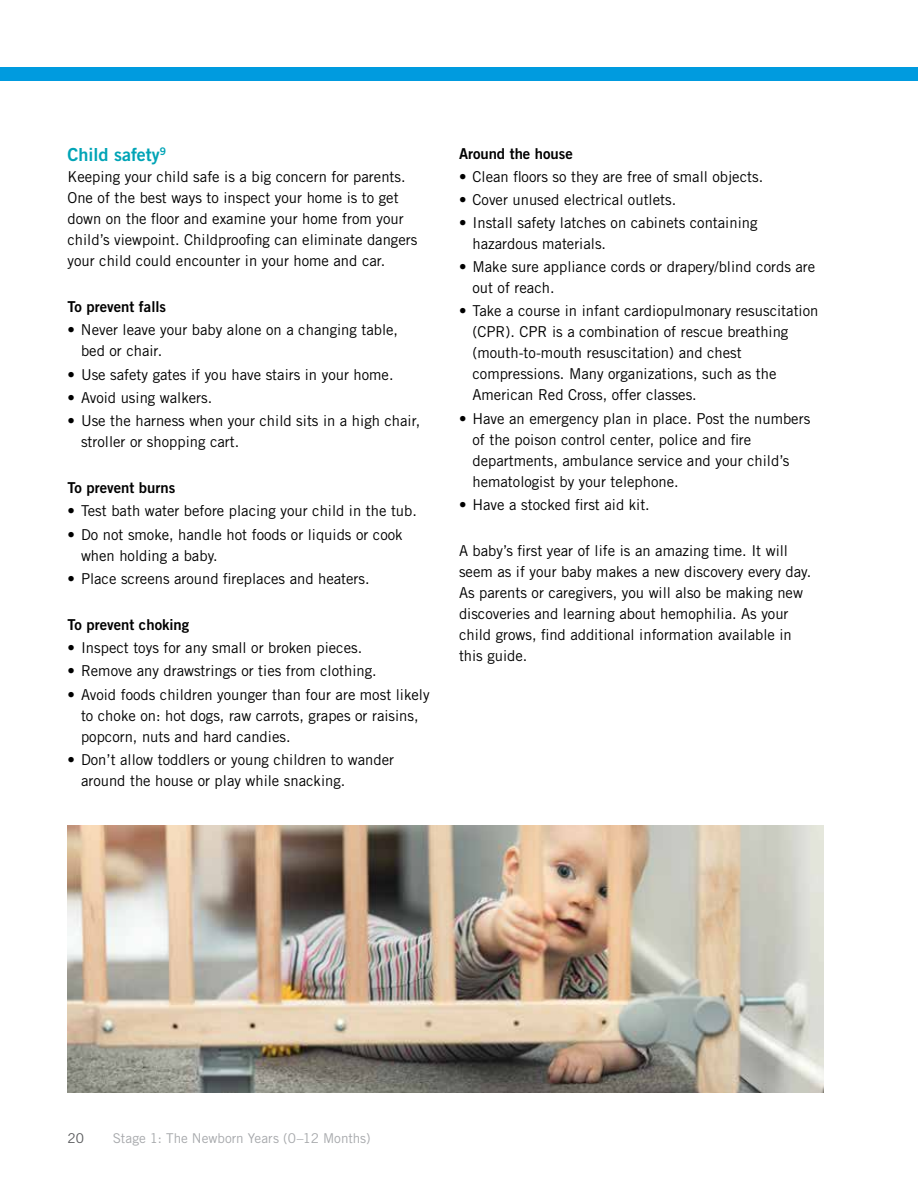
<style>
.page{position:relative;width:918px;height:1188px;background:#fff}
.page>*{position:absolute;margin:0;border:0;box-sizing:border-box;transform-origin:0 0}
.t1{font:18px "Trade Gothic Bold Two";color:#00a4b6}
.t2{font:15px/21px "Trade Gothic";color:#000}
.t3{font:15px "Trade Gothic Bold Two";color:#000}
.t4{font:13.5px "Trade Gothic";color:#a7a9ac}
.t5{font:13.5px "Trade Gothic";color:#58595b}
</style>
<div class="page">
<div style="left:0;top:68px;width:918px;height:13px;background:#009bdf"></div>
<img style="left:68px;top:825px;width:756px;height:268px">
<p class="t1" style="left:68px;top:143px;width:100px">Child safety<sup>9</sup></p>
<p class="t2" style="left:68px;top:166px;width:351px">Keeping your child safe is a big concern for parents.<br>One of the best ways to inspect your home is to get down on the floor and examine your home from your child’s viewpoint. Childproofing can eliminate dangers your child could encounter in your home and car.</p>
<p class="t3" style="left:68px;top:298px;width:100px">To prevent falls</p>
<p class="t2" style="left:81px;top:319px;width:319px;text-indent:-14px">• Never leave your baby alone on a changing table, bed or chair.</p>
<p class="t2" style="left:68px;top:364px;width:328px">• Use safety gates if you have stairs in your home.</p>
<p class="t2" style="left:68px;top:387px;width:146px">• Avoid using walkers.</p>
<p class="t2" style="left:81px;top:410px;width:341px;text-indent:-13px">• Use the harness when your child sits in a high chair, stroller or shopping cart.</p>
<p class="t3" style="left:68px;top:479px;width:109px">To prevent burns</p>
<p class="t2" style="left:68px;top:500px;width:351px">• Test bath water before placing your child in the tub.</p>
<p class="t2" style="left:81px;top:524px;width:323px;text-indent:-13px">• Do not smoke, handle hot foods or liquids or cook when holding a baby.</p>
<p class="t2" style="left:68px;top:568px;width:304px">• Place screens around fireplaces and heaters.</p>
<p class="t3" style="left:68px;top:615px;width:123px">To prevent choking</p>
<p class="t2" style="left:68px;top:637px;width:296px">• Inspect toys for any small or broken pieces.</p>
<p class="t2" style="left:68px;top:660px;width:311px">• Remove any drawstrings or ties from clothing.</p>
<p class="t2" style="left:81px;top:684px;width:350px;text-indent:-13px">• Avoid foods children younger than four are most likely to choke on: hot dogs, raw carrots, grapes or raisins, popcorn, nuts and hard candies.</p>
<p class="t2" style="left:81px;top:749px;width:315px;text-indent:-13px">• Don’t allow toddlers or young children to wander around the house or play while snacking.</p>
<p class="t3" style="left:459px;top:144px;width:115px">Around the house</p>
<p class="t2" style="left:459px;top:166px;width:306px">• Clean floors so they are free of small objects.</p>
<p class="t2" style="left:459px;top:189px;width:219px">• Cover unused electrical outlets.</p>
<p class="t2" style="left:473px;top:212px;width:287px;text-indent:-13px">• Install safety latches on cabinets containing hazardous materials.</p>
<p class="t2" style="left:473px;top:256px;width:344px;text-indent:-13px">• Make sure appliance cords or drapery/blind cords are out of reach.</p>
<p class="t2" style="left:473px;top:300px;width:347px;text-indent:-13px">• Take a course in infant cardiopulmonary resuscitation (CPR). CPR is a combination of rescue breathing (mouth-to-mouth resuscitation) and chest compressions. Many organizations, such as the American Red Cross, offer classes.</p>
<p class="t2" style="left:473px;top:408px;width:339px;text-indent:-13px">• Have an emergency plan in place. Post the numbers of the poison control center, police and fire departments, ambulance service and your child’s hematologist by your telephone.</p>
<p class="t2" style="left:459px;top:494px;width:192px">• Have a stocked first aid kit.</p>
<p class="t2" style="left:459px;top:540px;width:354px">A baby’s first year of life is an amazing time. It will seem as if your baby makes a new discovery every day.<br>As parents or caregivers, you will also be making new discoveries and learning about hemophilia. As your child grows, find additional information available in this guide.</p>
<p class="t5" style="left:68px;top:1130px;width:18px">20</p>
<p class="t4" style="left:113px;top:1130px;width:259px">Stage 1: The Newborn Years (0–12 Months)</p>
</div>
